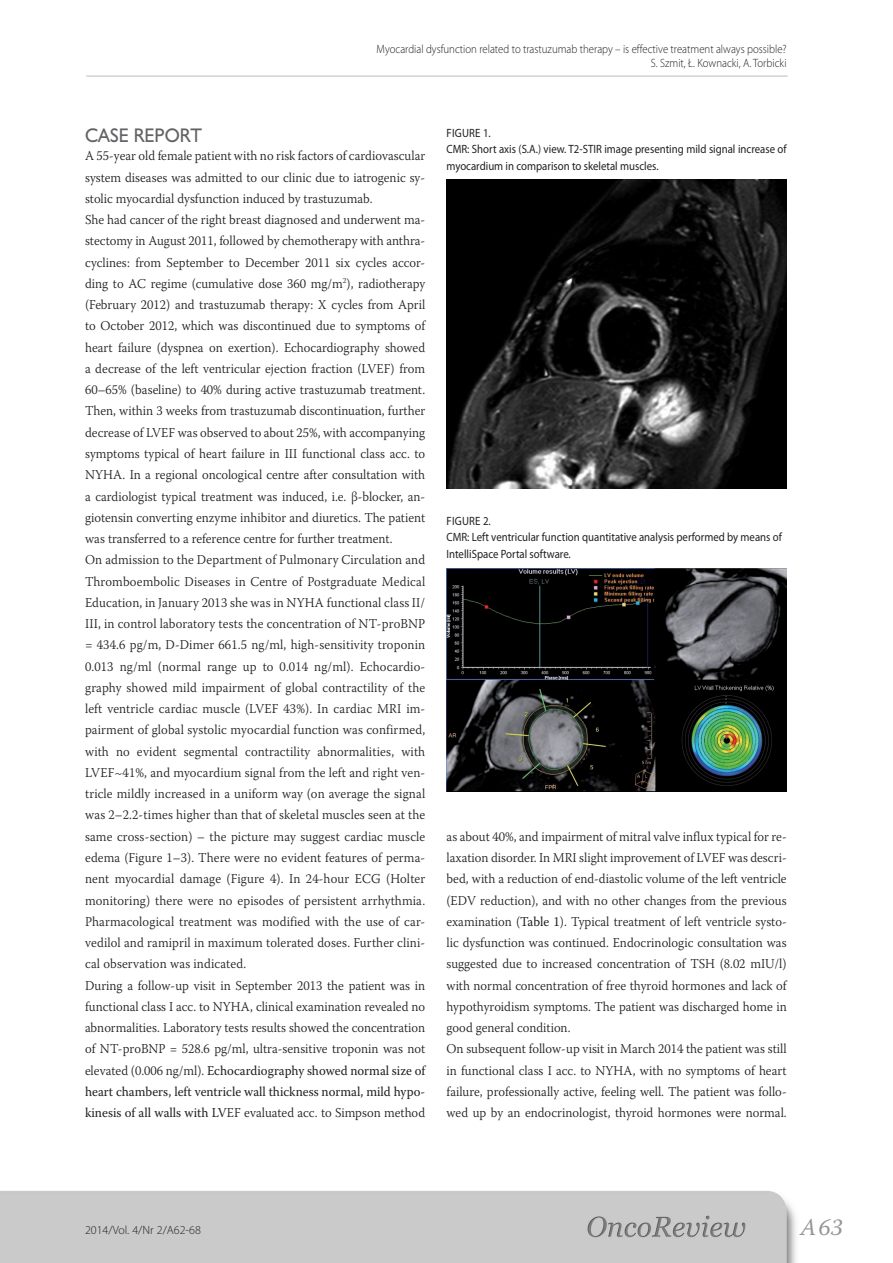
<style>
.page{position:relative;width:893px;height:1263px;background:#fff}
.page>*{position:absolute;margin:0;border:0;box-sizing:border-box;transform-origin:0 0}
.t1{font:italic 24px "Warnock Pro";color:#939598}
.t2{font:18px "Humanst 521 PL";color:#636366;scale:.95 1}
.t3{font:300 13.5px/21.3px "Warnock Pro";color:#231f20;scale:.95 1}
.t4{font:12px/16.5px "Myriad Pro";color:#231f20;scale:.9 1}
.t5{font:300 12px/13.5px "Myriad Pro";color:#231f20;text-align:right;scale:.9 1}
.t6{font:300 12px "Myriad Pro";color:#231f20}
.s1{font-weight:400}
</style>
<div class="page">
<div style="left:0;top:1191px;width:796px;height:72px;background:#cacaca"></div>
<hr style="left:86px;top:75px;width:702px;height:2px;background:#d1d2d4">
<img style="left:446px;top:180px;width:341px;height:309px">
<img style="left:446px;top:568px;width:341px;height:223px">
<p class="t5" style="left:377px;top:42px;width:457px">Myocardial dysfunction related to trastuzumab therapy – is effective treatment always possible?<br>S. Szmit, Ł. Kownacki, A. Torbicki</p>
<h2 class="t2" style="left:85px;top:123px;width:125px">CASE REPORT</h2>
<p class="t3" style="left:85px;top:145px;width:360px">A 55-year old female patient with no risk factors of cardiovascular system diseases was admitted to our clinic due to iatrogenic sy&shy;stolic myocardial dysfunction induced by trastuzumab.<br>She had cancer of the right breast diagnosed and underwent ma&shy;stectomy in August 2011, followed by chemotherapy with anthra&shy;cyclines: from September to December 2011 six cycles accor&shy;ding to AC regime (cumulative dose 360 mg/m<sup>2</sup>), radiotherapy (February 2012) and trastuzumab therapy: X cycles from April to October 2012, which was discontinued due to symptoms of heart failure (dyspnea on exertion). Echocardiography showed a decrease of the left ventricular ejection fraction (LVEF) from 60–65% (baseline) to 40% during active trastuzumab treatment.<br>Then, within 3 weeks from trastuzumab discontinuation, further decrease of LVEF was observed to about 25%, with accompanying symptoms typical of heart failure in III functional class acc. to NYHA. In a regional oncological centre after consultation with a cardiologist typical treatment was induced, i.e. β-blocker, an&shy;giotensin converting enzyme inhibitor and diuretics. The patient was transferred to a reference centre for further treatment.<br>On admission to the Department of Pulmonary Circulation and Thromboembolic Diseases in Centre of Postgraduate Medical Education, in January 2013 she was in NYHA functional class II/ III, in control laboratory tests the concentration of NT-proBNP = 434.6 pg/m, D-Dimer 661.5 ng/ml, high-sensitivity troponin 0.013 ng/ml (normal range up to 0.014 ng/ml). Echocardio&shy;graphy showed mild impairment of global contractility of the left ventricle cardiac muscle (LVEF 43%). In cardiac MRI im&shy;pairment of global systolic myocardial function was confirmed, with no evident segmental contractility abnormalities, with LVEF~41%, and myocardium signal from the left and right ven&shy;tricle mildly increased in a uniform way (on average the signal was 2–2.2-times higher than that of skeletal muscles seen at the same cross-section) – the picture may suggest cardiac muscle edema (Figure 1–3). There were no evident features of perma&shy;nent myocardial damage (Figure 4). In 24-hour ECG (Holter monitoring) there were no episodes of persistent arrhythmia.<br>Pharmacological treatment was modified with the use of car&shy;vedilol and ramipril in maximum tolerated doses. Further clini&shy;cal observation was indicated.<br>During a follow-up visit in September 2013 the patient was in functional class I acc. to NYHA, clinical examination revealed no abnormalities. Laboratory tests results showed the concentration of NT-proBNP = 528.6 pg/ml, ultra-sensitive troponin was not elevated (0.006 ng/ml). <span class="s1">Echocardiography showed normal size of heart chambers, left ventricle wall thickness normal, mild hypo&shy;kinesis of all walls with LV</span>EF evaluated acc. to Simpson method</p>
<p class="t4" style="left:446px;top:124px;width:379px">Figure 1.<br>CMR: Short axis (S.A.) view. T2-STIR image presenting mild signal increase of myocardium in comparison to skeletal muscles.</p>
<p class="t4" style="left:446px;top:512px;width:374px">Figure 2.<br>CMR: Left ventricular function quantitative analysis performed by means of<br>I ntelliSpace Portal software.</p>
<p class="t3" style="left:446px;top:825px;width:360px">as about 40%, and impairment of mitral valve influx typical for re&shy;laxation disorder. In MRI slight improvement of LVEF was descri&shy;bed, with a reduction of end-diastolic volume of the left ventricle (EDV reduction), and with no other changes from the previous examination (<span class="s1">Table 1</span>). Typical treatment of left ventricle systo&shy;lic dysfunction was continued. Endocrinologic consultation was suggested due to increased concentration of TSH (8.02 mIU/l) with normal concentration of free thyroid hormones and lack of hypothyroidism symptoms. The patient was discharged home in good general condition.<br>On subsequent follow-up visit in March 2014 the patient was still in functional class I acc. to NYHA, with no symptoms of heart failure, professionally active, feeling well. The patient was follo&shy;wed up by an endocrinologist, thyroid hormones were normal.</p>
<p class="t6" style="left:85px;top:1223px;width:117px">2014/Vol. 4/Nr 2/A62-68</p>
<h1 class="t1" style="left:800px;top:1212px;width:44px">A63</h1>
</div>
